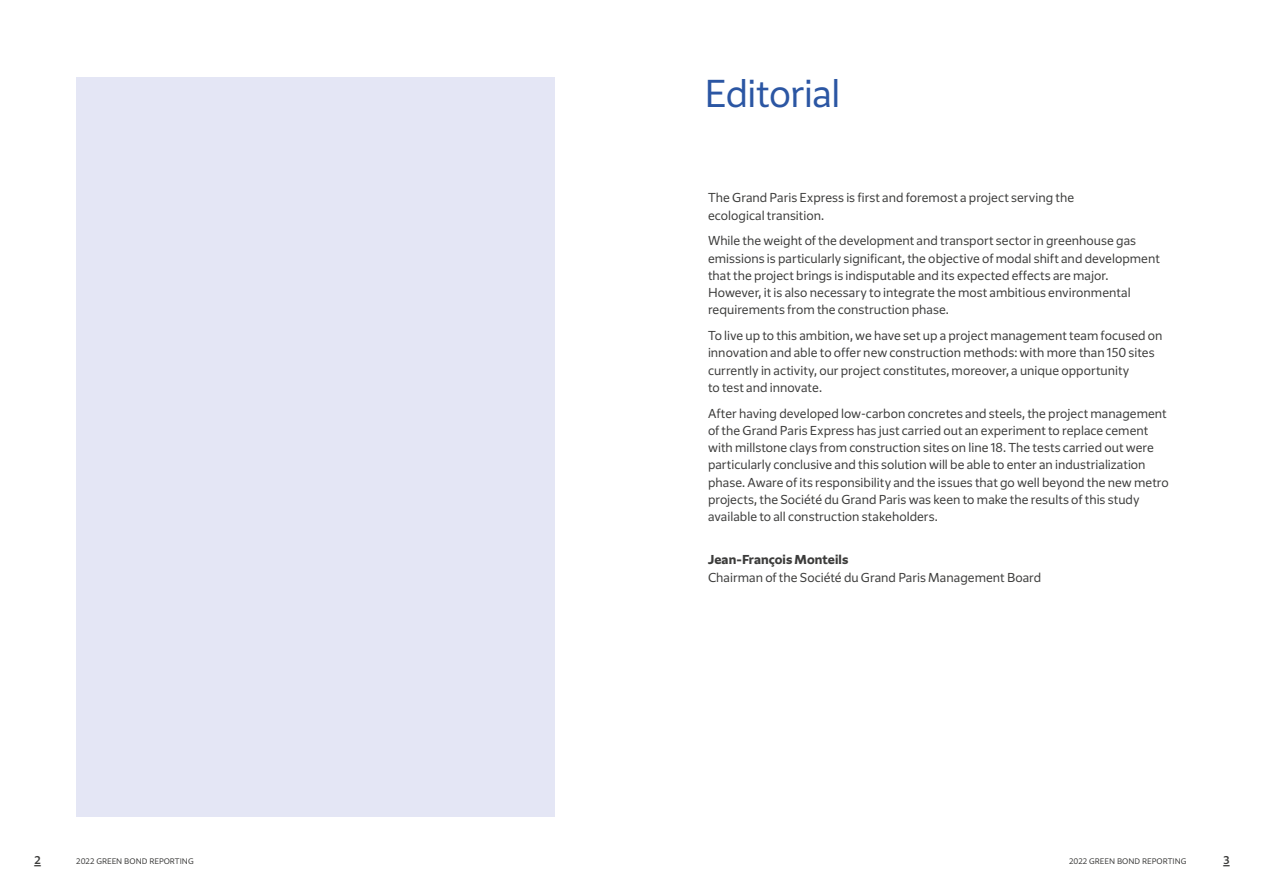
<style>
.page{position:relative;width:1263px;height:893px;background:#fff}
.page>*{position:absolute;margin:0;border:0;box-sizing:border-box;transform-origin:0 0}
.t1{font:300 36px "Grand Paris";letter-spacing:-.01em;color:#2b56a3}
.t2{font:300 12px/17.2px "Grand Paris";letter-spacing:.005em;color:#3c3c3b}
.t3{font:700 12px "Grand Paris";letter-spacing:.005em;color:#3c3c3b}
.t4{font:500 10.5px "Grand Paris Und";color:#3c3c3b}
.t5{font:300 7.5px "Grand Paris";color:#3c3c3b}
</style>
<div class="page">
<div style="left:77px;top:77px;width:478px;height:739px;background:#e4e6f5"></div>
<p class="t1" style="left:704px;top:70px;width:137px">Editorial</p>
<p class="t2" style="left:708px;top:189px;width:368px">The Grand Paris Express is first and foremost a project serving the ecological transition.</p>
<p class="t2" style="left:708px;top:232px;width:453px">While the weight of the development and transport sector in greenhouse gas emissions is particularly significant, the objective of modal shift and development that the project brings is indisputable and its expected effects are major.<br>However, it is also necessary to integrate the most ambitious environmental requirements from the construction phase.</p>
<p class="t2" style="left:708px;top:327px;width:456px">To live up to this ambition, we have set up a project management team focused on innovation and able to offer new construction methods: with more than 150 sites currently in activity, our project constitutes, moreover, a unique opportunity<br>to test and innovate.</p>
<p class="t2" style="left:708px;top:404px;width:462px">After having developed low-carbon concretes and steels, the project management of the Grand Paris Express has just carried out an experiment to replace cement with millstone clays from construction sites on line 18. The tests carried out were particularly conclusive and this solution will be able to enter an industrialization phase. Aware of its responsibility and the issues that go well beyond the new metro projects, the Société du Grand Paris was keen to make the results of this study available to all construction stakeholders.</p>
<p class="t3" style="left:708px;top:552px;width:142px">Jean-François Monteils</p>
<p class="t2" style="left:708px;top:568px;width:335px">Chairman of the Société du Grand Paris Management Board</p>
<p class="t4" style="left:35px;top:853px;width:8px">2</p>
<p class="t5" style="left:76px;top:856px;width:119px">2022 GREEN BOND REPORTING</p>
<p class="t5" style="left:1069px;top:856px;width:119px">2022 GREEN BOND REPORTING</p>
<p class="t4" style="left:1223px;top:853px;width:8px">3</p>
</div>
